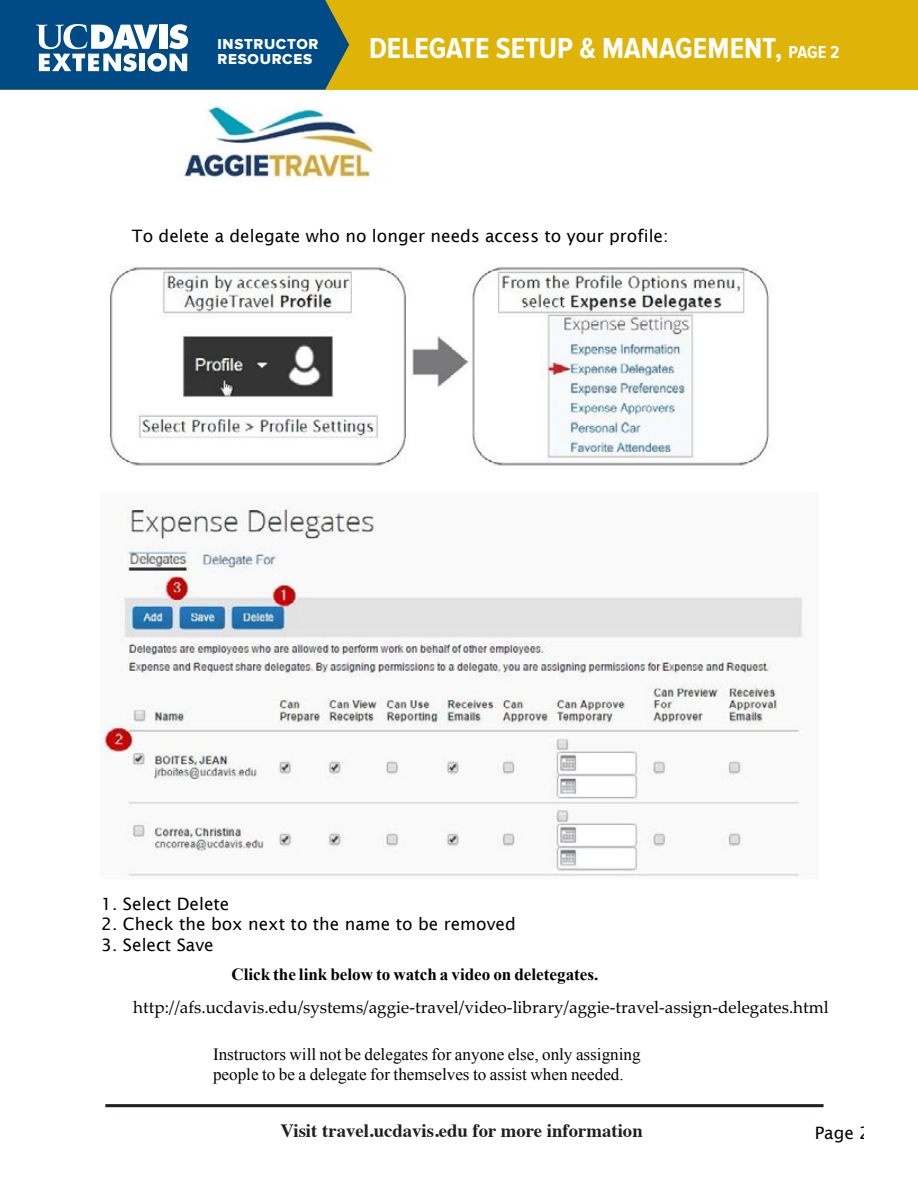
<style>
.page{position:relative;width:918px;height:1188px;background:#fff}
.page>*{position:absolute;margin:0;border:0;box-sizing:border-box;transform-origin:0 0}
.t1{font:700 30px "Proxima Nova Cond";color:#fff}
.t2{font:700 18.75px "Times";color:#231f20}
.t3{font:17.1px "Lucida Sans";color:#000}
.t4{font:17.1px/20.5px "Times New Roman";color:#000}
.t5{font:17.1px "Palatino Linotype";color:#000}
.t6{font:700 17.1px "Times New Roman";color:#000}
.t7{font:15px/15px "Proxima Nova Extrabld";letter-spacing:.05em;color:#fff}
.s1{font-size:18px}
</style>
<div class="page">
<div style="left:0;top:0;width:918px;height:90px;background:#deb408"></div>
<svg style="left:0;top:0;width:349px;height:90px"></svg>
<img style="left:110px;top:267px;width:659px;height:199px">
<img style="left:100px;top:507px;width:703px;height:369px">
<hr style="left:105px;top:1104px;width:719px;height:3px;background:#231f20">
<img style="left:183px;top:106px;width:193px;height:75px">
<p class="t7" style="left:217px;top:38px;width:103px">INSTRUCTOR<br>RESOURCES</p>
<h1 class="t1" style="left:369px;top:32px;width:472px">DELEGATE SETUP &amp; MANAGEMENT, <span class="s1">PAGE 2</span></h1>
<p class="t3" style="left:132px;top:226px;width:538px">To delete a delegate who no longer needs access to your profile:</p>
<p class="t3" style="left:101px;top:894px;width:130px">1. Select Delete</p>
<p class="t3" style="left:101px;top:914px;width:416px">2. Check the box next to the name to be removed</p>
<p class="t3" style="left:101px;top:935px;width:114px">3. Select Save</p>
<p class="t6" style="left:231px;top:962px;width:369px">Click the link below to watch a video on deletegates.</p>
<p class="t5" style="left:133px;top:995px;width:697px">http://afs.ucdavis.edu/systems/aggie-travel/video-library/aggie-travel-assign-delegates.html</p>
<p class="t4" style="left:213px;top:1043px;width:429px">Instructors will not be delegates for anyone else, only assigning people to be a delegate for themselves to assist when needed.</p>
<p class="t2" style="left:281px;top:1112px;width:364px">Visit travel.ucdavis.edu for more information</p>
<p class="t3" style="left:815px;top:1123px;width:57px">Page 2</p>
</div>
